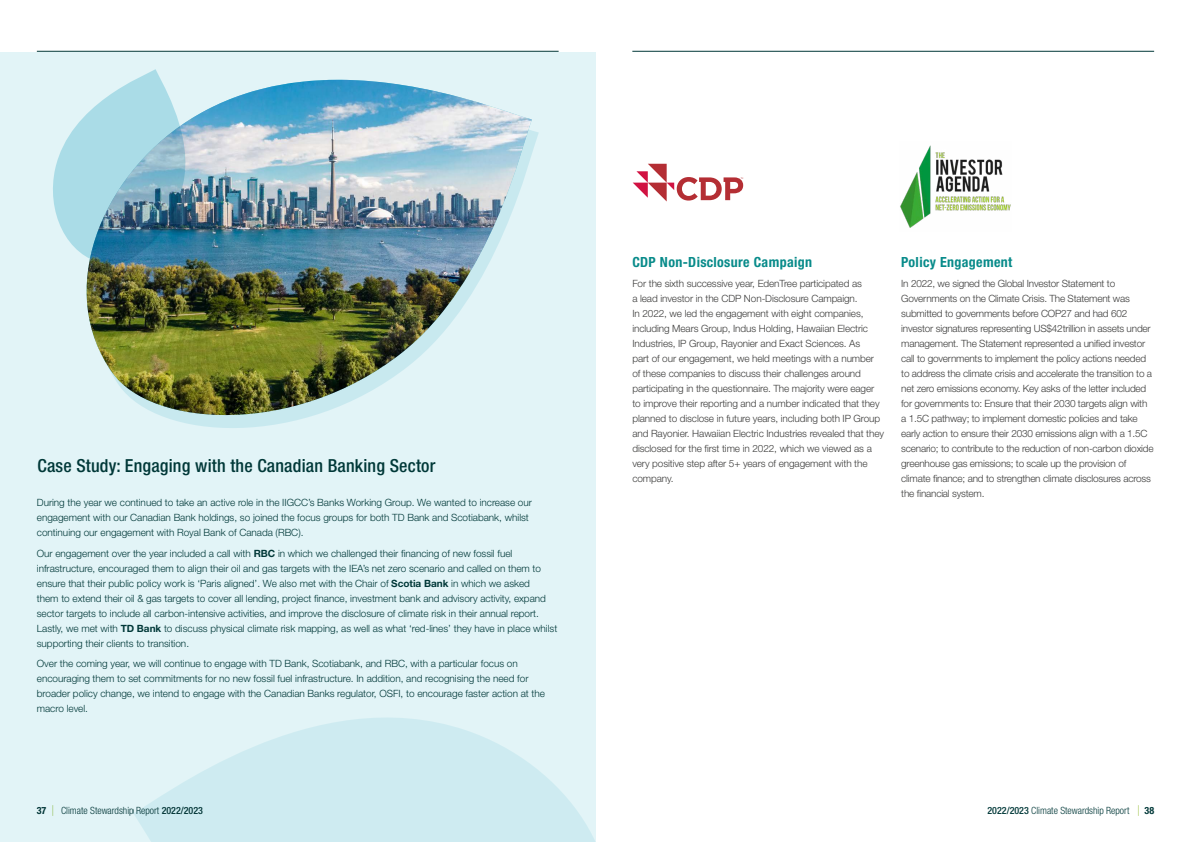
<style>
.page{position:relative;width:1191px;height:842px;background:#fff}
.page>*{position:absolute;margin:0;border:0;box-sizing:border-box;transform-origin:0 0}
.t1{font:500 condensed 18px "Helvetica Neue LT Pro";letter-spacing:.01em;color:#003838}
.t2{font:700 condensed 14px "Helvetica Neue LT Pro";letter-spacing:.025em;color:#088b8a}
.t3{font:300 10px/15px "Helvetica Neue LT Pro";letter-spacing:-.02em;color:#3c3c3b}
.t4{font:300 10px/15px "Helvetica Neue LT Pro";letter-spacing:-.005em;color:#003838}
.t5{font:300 condensed 10px "Helvetica Neue LT Pro";color:#003838}
.t6{font:700 condensed 10px "Helvetica Neue LT Pro";color:#003838}
.s1{font-weight:700}
.s2{font-weight:500}
</style>
<div class="page">
<hr style="left:37px;top:51px;width:521px;height:1px;background:#003838">
<hr style="left:632px;top:51px;width:522px;height:1px;background:#003838">
<div style="left:0;top:52px;width:595px;height:790px;background:#e2f4f7"></div>
<svg style="left:134px;top:679px;width:462px;height:163px;fill:#ceebf1"></svg>
<svg style="left:55px;top:50px;width:477px;height:378px"></svg>
<img style="left:64px;top:80px;width:468px;height:340px">
<img style="left:900px;top:145px;width:111px;height:83px">
<svg style="left:632px;top:164px;width:111px;height:37px"></svg>
<img style="left:53px;top:69px;width:138px;height:200px">
<h1 class="t1" style="left:38px;top:455px;width:399px">Case Study: Engaging with the Canadian Banking Sector</h1>
<p class="t4" style="left:37px;top:495px;width:496px">During the year we continued to take an active role in the IIGCC’s Banks Working Group. We wanted to increase our engagement with our Canadian Bank holdings, so joined the focus groups for both TD Bank and Scotiabank, whilst continuing our engagement with Royal Bank of Canada (RBC).</p>
<p class="t4" style="left:37px;top:545px;width:522px">Our engagement over the year included a call with <span class="s1">RBC</span> in which we challenged their financing of new fossil fuel infrastructure, encouraged them to align their oil and gas targets with the IEA’s net zero scenario and called on them to ensure that their public policy work is ‘Paris aligned’. We also met with the Chair of <span class="s1">Scotia Bank</span> in which we asked<br>them to extend their oil &amp; gas targets to cover all lending, project finance, investment bank and advisory activity, expand sector targets to include all carbon-intensive activities, and improve the disclosure of climate risk in their annual report.<br>Lastly, we met with <span class="s1">TD Bank</span> to discuss physical climate risk mapping, as well as what ‘red-lines’ they have in place whilst supporting their clients to transition.</p>
<p class="t4" style="left:37px;top:656px;width:510px">Over the coming year, we will continue to engage with TD Bank, Scotiabank, and RBC, with a particular focus on encouraging them to set commitments for no new fossil fuel infrastructure. In addition, and recognising the need for broader policy change, we intend to engage with the Canadian Banks regulator, OSFI, to encourage faster action at the macro level.</p>
<h2 class="t2" style="left:632px;top:253px;width:181px">CDP Non-Disclosure Campaign</h2>
<p class="t3" style="left:632px;top:276px;width:253px">For the sixth successive year, EdenTree participated as<br>a lead investor in the CDP Non-Disclosure Campaign.<br>In 2022, we led the engagement with eight companies, including Mears Group, Indus Holding, Hawaiian Electric Industries, IP Group, Rayonier and Exact Sciences. As<br>part of our engagement, we held meetings with a number of these companies to discuss their challenges around participating in the questionnaire. The majority were eager to improve their reporting and a number indicated that they planned to disclose in future years, including both IP Group and Rayonier. Hawaiian Electric Industries revealed that they disclosed for the first time in 2022, which we viewed as a very positive step after 5+ years of engagement with the company.</p>
<h2 class="t2" style="left:901px;top:253px;width:113px">Policy Engagement</h2>
<p class="t3" style="left:901px;top:276px;width:254px">In 2022, we signed the Global Investor Statement to Governments on the Climate Crisis. The Statement was submitted to governments before COP27 and had 602 investor signatures representing US$42trillion in assets under management. The Statement represented a unified investor call to governments to implement the policy actions needed to address the climate crisis and accelerate the transition to a net zero emissions economy. Key asks of the letter included for governments to: Ensure that their 2030 targets align with a 1.5C pathway; to implement domestic policies and take early action to ensure their 2030 emissions align with a 1.5C scenario; to contribute to the reduction of non-carbon dioxide greenhouse gas emissions; to scale up the provision of climate finance; and to strengthen climate disclosures across the financial system.</p>
<p class="t6" style="left:37px;top:805px;width:11px">37</p>
<p class="t5" style="left:61px;top:805px;width:143px">Climate Stewardship Report <span class="s2">2022/2023</span></p>
<p class="t5" style="left:987px;top:805px;width:143px"><span class="s2">2022/2023</span> Climate Stewardship Report</p>
<p class="t6" style="left:1144px;top:805px;width:11px">38</p>
</div>
